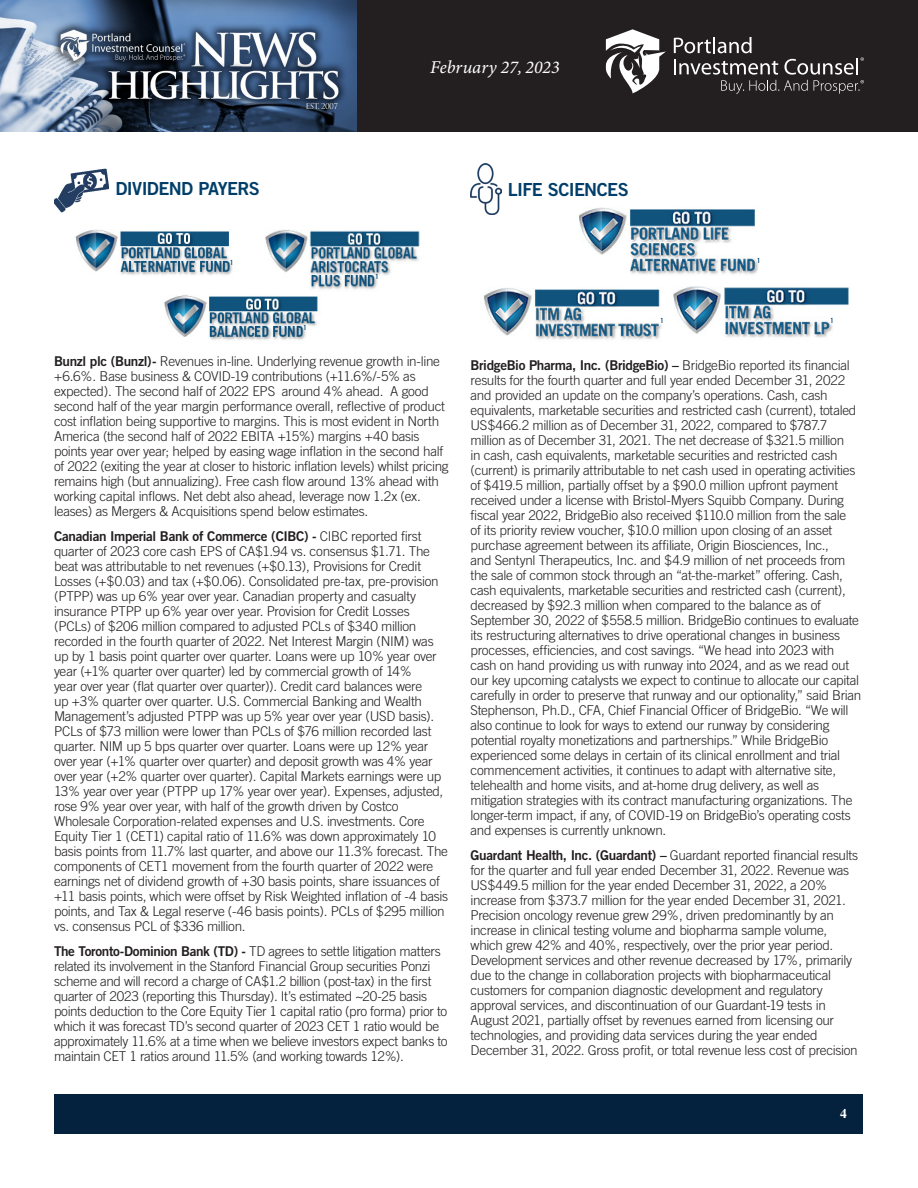
<style>
.page{position:relative;width:918px;height:1188px;background:#fff}
.page>*{position:absolute;margin:0;border:0;box-sizing:border-box;transform-origin:0 0}
.Article_-_Body{font:18px "Trade Gothic Bold Two";letter-spacing:-.035em;color:#003e69}
.t1{font:italic 18px "Minion Variable Concept";color:#fff}
.Article_-_Body-2{font:300 13.5px/15px "Trade Gothic";letter-spacing:-.025em;color:#231f20}
.t2{font:700 13.5px "Times";color:#fff}
.t3{font:7.05px "Trade Gothic Bold Cond Twenty";color:#003e69}
.s1{font-family:"Trade Gothic Bold Two";font-weight:400}
</style>
<div class="page">
<div style="left:356px;top:0;width:562px;height:132px;background:#231f20"></div>
<img style="left:0;top:0;width:356px;height:132px">
<svg style="left:674px;top:37px;width:190px;height:57px"></svg>
<svg style="left:606px;top:29px;width:60px;height:64px"></svg>
<div style="left:55px;top:1094px;width:808px;height:39px;background:#04213e"></div>
<img style="left:54px;top:168px;width:55px;height:45px">
<img style="left:75px;top:230px;width:158px;height:45px">
<img style="left:265px;top:230px;width:155px;height:60px">
<img style="left:164px;top:295px;width:154px;height:45px">
<img style="left:471px;top:164px;width:30px;height:51px">
<img style="left:674px;top:287px;width:175px;height:51px">
<img style="left:484px;top:288px;width:178px;height:52px">
<img style="left:579px;top:207px;width:179px;height:67px">
<p class="Article_-_Body" style="left:115px;top:177px;width:146px">DIVIDEND PAYERS</p>
<p class="t3" style="left:230px;top:258px;width:5px">1</p>
<p class="t3" style="left:376px;top:272px;width:5px">1</p>
<h1 class="t1" style="left:430px;top:55px;width:131px">February 27, 2023</h1>
<p class="Article_-_Body" style="left:508px;top:178px;width:122px">LIFE SCIENCES</p>
<p class="t3" style="left:757px;top:256px;width:5px">1</p>
<p class="t3" style="left:303px;top:323px;width:5px">1</p>
<p class="Article_-_Body-2" style="left:54px;top:354px;width:396px"><span class="s1">Bunzl plc (Bunzl)-</span> Revenues in-line. Underlying revenue growth in-line +6.6%. Base business &amp; COVID-19 contributions (+11.6%/-5% as expected). The second half of 2022 EPS around 4% ahead. A good second half of the year margin performance overall, reflective of product cost inflation being supportive to margins. This is most evident in North America (the second half of 2022 EBITA +15%) margins +40 basis points year over year; helped by easing wage inflation in the second half of 2022 (exiting the year at closer to historic inflation levels) whilst pricing remains high (but annualizing). Free cash flow around 13% ahead with working capital inflows. Net debt also ahead, leverage now 1.2x (ex. leases) as Mergers &amp; Acquisitions spend below estimates.</p>
<p class="Article_-_Body-2" style="left:54px;top:528px;width:396px"><span class="s1">Canadian Imperial Bank of Commerce (CIBC) -</span> CIBC reported first quarter of 2023 core cash EPS of CA$1.94 vs. consensus $1.71. The beat was attributable to net revenues (+$0.13), Provisions for Credit Losses (+$0.03) and tax (+$0.06). Consolidated pre-tax, pre-provision (PTPP) was up 6% year over year. Canadian property and casualty insurance PTPP up 6% year over year. Provision for Credit Losses (PCLs) of $206 million compared to adjusted PCLs of $340 million recorded in the fourth quarter of 2022. Net Interest Margin (NIM) was up by 1 basis point quarter over quarter. Loans were up 10% year over year (+1% quarter over quarter) led by commercial growth of 14%<br>year over year (flat quarter over quarter)). Credit card balances were<br>up +3% quarter over quarter. U.S. Commercial Banking and Wealth Management’s adjusted PTPP was up 5% year over year (USD basis).<br>PCLs of $73 million were lower than PCLs of $76 million recorded last quarter. NIM up 5 bps quarter over quarter. Loans were up 12% year over year (+1% quarter over quarter) and deposit growth was 4% year over year (+2% quarter over quarter). Capital Markets earnings were up 13% year over year (PTPP up 17% year over year). Expenses, adjusted, rose 9% year over year, with half of the growth driven by Costco Wholesale Corporation-related expenses and U.S. investments. Core Equity Tier 1 (CET1) capital ratio of 11.6% was down approximately 10 basis points from 11.7% last quarter, and above our 11.3% forecast. The components of CET1 movement from the fourth quarter of 2022 were earnings net of dividend growth of +30 basis points, share issuances of +11 basis points, which were offset by Risk Weighted inflation of -4 basis points, and Tax &amp; Legal reserve (-46 basis points). PCLs of $295 million vs. consensus PCL of $336 million.</p>
<p class="Article_-_Body-2" style="left:54px;top:943px;width:395px"><span class="s1">The Toronto-Dominion Bank (TD) -</span> TD agrees to settle litigation matters related its involvement in the Stanford Financial Group securities Ponzi scheme and will record a charge of CA$1.2 billion (post-tax) in the first quarter of 2023 (reporting this Thursday). It’s estimated ~20-25 basis points deduction to the Core Equity Tier 1 capital ratio (pro forma) prior to which it was forecast TD’s second quarter of 2023 CET 1 ratio would be approximately 11.6% at a time when we believe investors expect banks to maintain CET 1 ratios around 11.5% (and working towards 12%).</p>
<p class="t3" style="left:660px;top:316px;width:5px">1</p>
<p class="t3" style="left:831px;top:316px;width:5px">1</p>
<p class="Article_-_Body-2" style="left:471px;top:358px;width:392px"><span class="s1">BridgeBio Pharma, Inc. (BridgeBio) –</span> BridgeBio reported its financial results for the fourth quarter and full year ended December 31, 2022 and provided an update on the company’s operations. Cash, cash equivalents, marketable securities and restricted cash (current), totaled US$466.2 million as of December 31, 2022, compared to $787.7 million as of December 31, 2021. The net decrease of $321.5 million<br>in cash, cash equivalents, marketable securities and restricted cash (current) is primarily attributable to net cash used in operating activities of $419.5 million, partially offset by a $90.0 million upfront payment received under a license with Bristol-Myers Squibb Company. During fiscal year 2022, BridgeBio also received $110.0 million from the sale<br>of its priority review voucher, $10.0 million upon closing of an asset purchase agreement between its affiliate, Origin Biosciences, Inc.,<br>and Sentynl Therapeutics, Inc. and $4.9 million of net proceeds from the sale of common stock through an “at-the-market” offering. Cash, cash equivalents, marketable securities and restricted cash (current), decreased by $92.3 million when compared to the balance as of September 30, 2022 of $558.5 million. BridgeBio continues to evaluate its restructuring alternatives to drive operational changes in business processes, efficiencies, and cost savings. “We head into 2023 with cash on hand providing us with runway into 2024, and as we read out our key upcoming catalysts we expect to continue to allocate our capital carefully in order to preserve that runway and our optionality,” said Brian Stephenson, Ph.D., CFA, Chief Financial Officer of BridgeBio. “We will also continue to look for ways to extend our runway by considering potential royalty monetizations and partnerships.” While BridgeBio experienced some delays in certain of its clinical enrollment and trial commencement activities, it continues to adapt with alternative site, telehealth and home visits, and at-home drug delivery, as well as mitigation strategies with its contract manufacturing organizations. The longer-term impact, if any, of COVID-19 on BridgeBio’s operating costs and expenses is currently unknown.</p>
<p class="Article_-_Body-2" style="left:471px;top:847px;width:389px"><span class="s1">Guardant Health, Inc. (Guardant) –</span> Guardant reported financial results for the quarter and full year ended December 31, 2022. Revenue was US$449.5 million for the year ended December 31, 2022, a 20% increase from $373.7 million for the year ended December 31, 2021.<br>Precision oncology revenue grew 29%, driven predominantly by an increase in clinical testing volume and biopharma sample volume, which grew 42% and 40%, respectively, over the prior year period.<br>Development services and other revenue decreased by 17%, primarily due to the change in collaboration projects with biopharmaceutical customers for companion diagnostic development and regulatory approval services, and discontinuation of our Guardant-19 tests in August 2021, partially offset by revenues earned from licensing our technologies, and providing data services during the year ended December 31, 2022. Gross profit, or total revenue less cost of precision</p>
<p class="t2" style="left:840px;top:1100px;width:8px">4</p>
</div>
